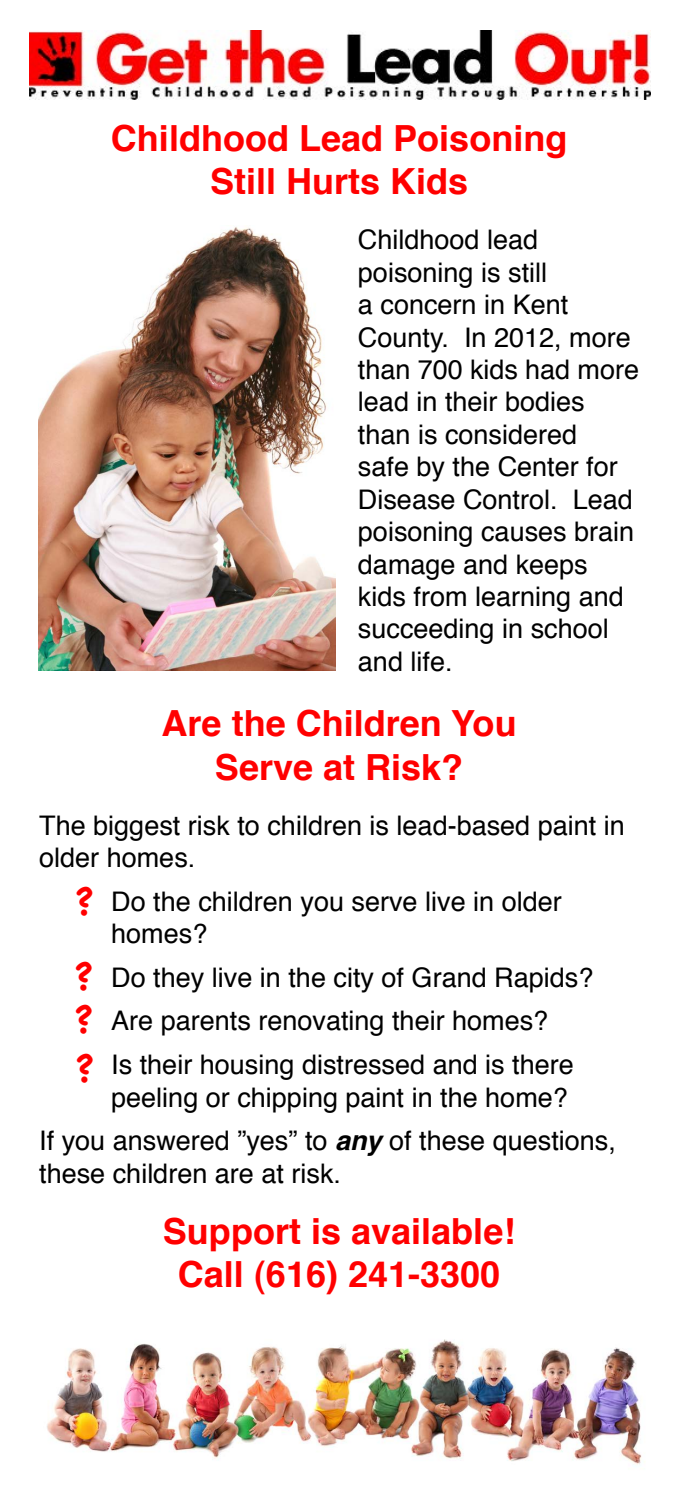
<style>
.page{position:relative;width:681px;height:1491px;background:#fff}
.page>*{position:absolute;margin:0;border:0;box-sizing:border-box;transform-origin:0 0}
.t1{font:40.5px "Apple Casual";color:#f00}
.t2{font:700 36px/43.2px "Helvetica";color:#f00;text-align:center}
.t3{font:27px/32.4px "Helvetica";color:#000}
.s1{font-weight:700;font-style:italic}
</style>
<div class="page">
<img style="left:47px;top:1339px;width:598px;height:126px">
<img style="left:30px;top:30px;width:620px;height:69px">
<img style="left:39px;top:227px;width:296px;height:443px">
<h2 class="t2" style="left:111px;top:117px;width:458px">Childhood Lead Poisoning<br>Still Hurts Kids</h2>
<p class="t3" style="left:358px;top:224px;width:282px">Childhood lead poisoning is still<br>a concern in Kent<br>County. In 2012, more than 700 kids had more lead in their bodies than is considered<br>safe by the Center for<br>Disease Control. Lead poisoning causes brain damage and keeps kids from learning and succeeding in school and life.</p>
<h2 class="t2" style="left:161px;top:702px;width:356px">Are the Children You<br>Serve at Risk?</h2>
<p class="t3" style="left:39px;top:809px;width:587px">The biggest risk to children is lead-based paint in older homes.</p>
<p class="t3" style="left:111px;top:886px;width:452px">Do the children you serve live in older homes?</p>
<p class="t3" style="left:111px;top:956px;width:483px;line-height:43.6px">Do they live in the city of Grand Rapids?<br>Are parents renovating their homes?<br>Is their housing distressed and is there</p>
<p class="t3" style="left:39px;top:1076px;width:578px;line-height:43.6px;text-indent:72px">peeling or chipping paint in the home?<br>If you answered ”yes” to <span class="s1">any</span> of these questions,</p>
<p class="t3" style="left:39px;top:1157px;width:303px">these children are at risk.</p>
<h2 class="t2" style="left:163px;top:1210px;width:354px">Support is available!<br>Call (616) 241-3300</h2>
<h1 class="t1" style="left:75px;top:877px;width:22px">?</h1>
<h1 class="t1" style="left:74px;top:953px;width:22px">?</h1>
<h1 class="t1" style="left:74px;top:995px;width:22px">?</h1>
<h1 class="t1" style="left:75px;top:1044px;width:22px">?</h1>
</div>
